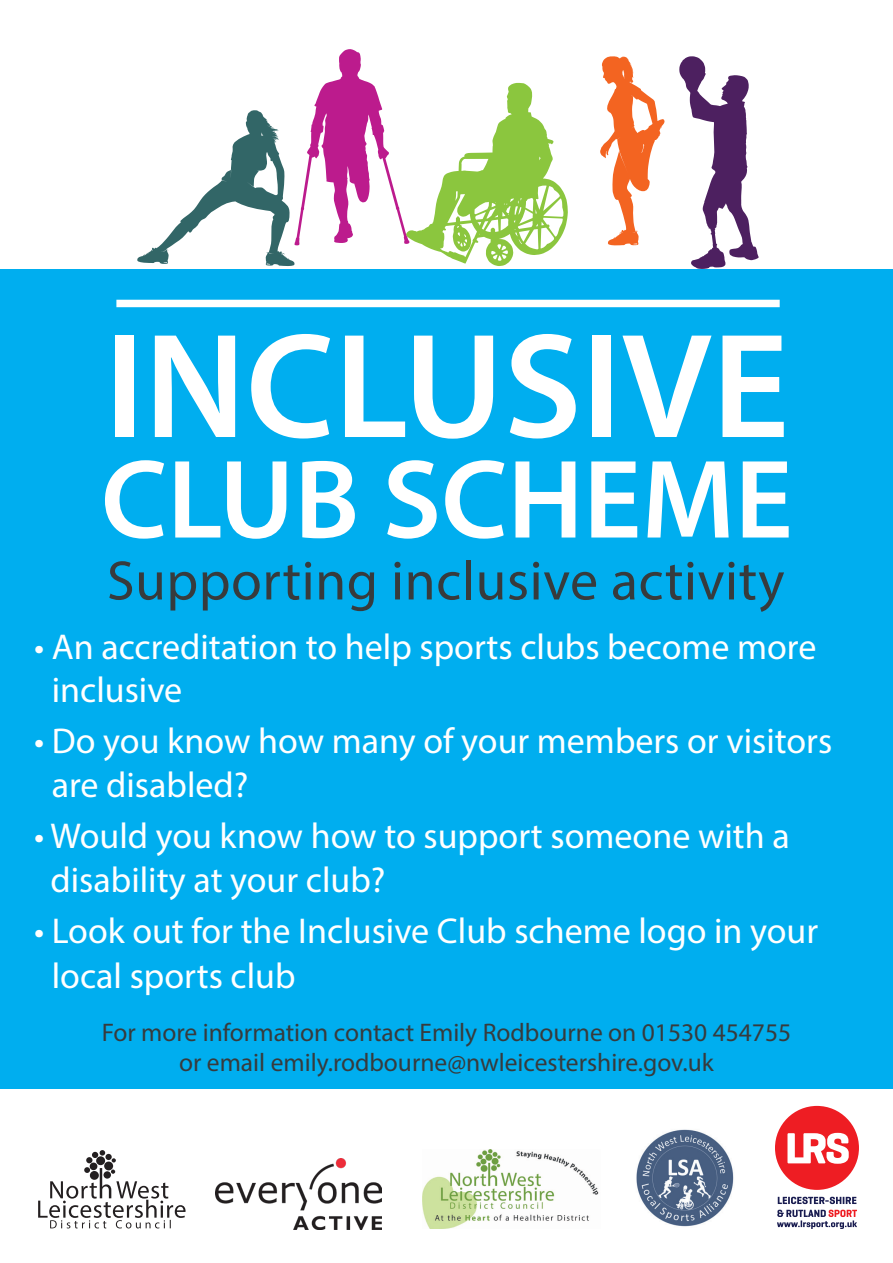
<style>
.page{position:relative;width:893px;height:1263px;background:#fff}
.page>*{position:absolute;margin:0;border:0;box-sizing:border-box;transform-origin:0 0}
.t1{font:600 150.45px "Myriad Pro";color:#fff}
.t2{font:600 112.8px "Myriad Pro";color:#fff}
.t3{font:55.8px "Myriad Pro";letter-spacing:.01em;color:#373b3d}
.t4{font:36px/43.2px "Myriad Pro";color:#fff}
.t5{font:25.5px/30.6px "Myriad Pro";color:#373b3d;text-align:center}
</style>
<div class="page">
<div style="left:0;top:269px;width:893px;height:820px;background:#00aeef"></div>
<svg style="left:38px;top:1150px;width:148px;height:78px"></svg>
<svg style="left:775px;top:1106px;width:84px;height:84px"></svg>
<svg style="left:778px;top:1197px;width:78px;height:7px"></svg>
<svg style="left:777px;top:1210px;width:80px;height:19px"></svg>
<svg style="left:600px;top:56px;width:64px;height:190px"></svg>
<svg style="left:679px;top:56px;width:80px;height:213px"></svg>
<svg style="left:137px;top:49px;width:431px;height:217px"></svg>
<div style="left:116px;top:300px;width:664px;height:7px;background:#fff"></div>
<img style="left:423px;top:1149px;width:176px;height:80px">
<img style="left:636px;top:1129px;width:98px;height:98px">
<img style="left:216px;top:1158px;width:165px;height:71px">
<p class="t1" style="left:104px;top:291px;width:686px">INCLUSIVE</p>
<p class="t2" style="left:101px;top:428px;width:693px">CLUB SCHEME</p>
<p class="t3" style="left:107px;top:546px;width:679px">Supporting inclusive activity</p>
<p class="t4" style="left:52px;top:624px;width:766px;text-indent:-18px">• An accreditation to help sports clubs become more inclusive</p>
<p class="t4" style="left:52px;top:719px;width:782px;text-indent:-18px">• Do you know how many of your members or visitors are disabled?</p>
<p class="t4" style="left:51px;top:814px;width:741px;text-indent:-16px">• Would you know how to support someone with a disability at your club?</p>
<p class="t4" style="left:52px;top:908px;width:768px;line-height:45px;text-indent:-18px">• Look out for the Inclusive Club scheme logo in your local sports club</p>
<p class="t5" style="left:102px;top:1016px;width:691px">For more information contact Emily Rodbourne on 01530 454755 or email emily.rodbourne@nwleicestershire.gov.uk</p>
</div>
